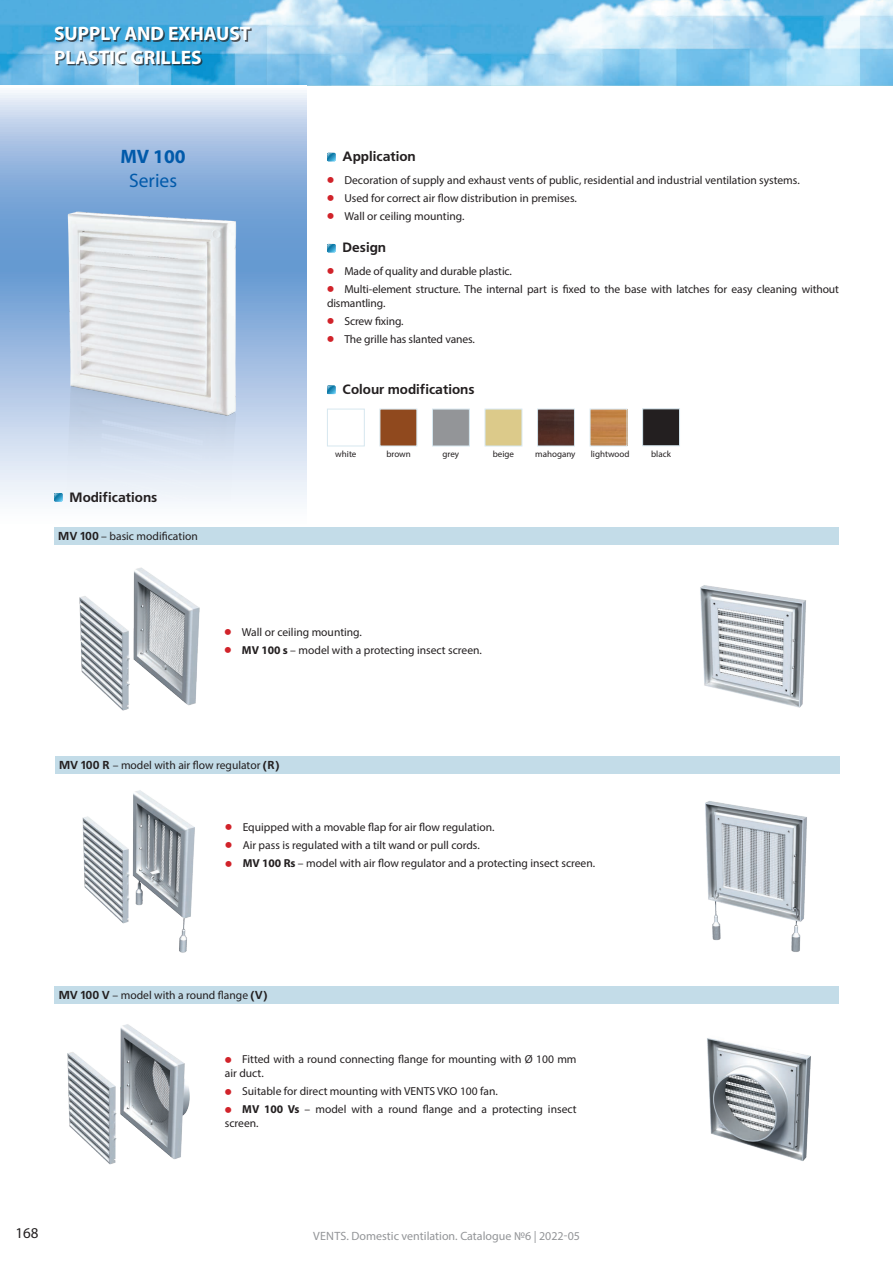
<style>
.page{position:relative;width:893px;height:1263px;background:#fff}
.page>*{position:absolute;margin:0;border:0;box-sizing:border-box;transform-origin:0 0}
.t1{font:700 19.5px/23.4px "Myriad Pro";color:#fff}
.t2{font:19.5px "Myriad Pro";color:#015aaa}
.t3{font:700 19.5px "Myriad Pro";color:#015aaa}
.t4{font:15px "Myriad Pro";color:#231f20}
.t5{font:700 13.5px "Free Set C";color:#231f20}
.t6{font:12px "Myriad Pro";color:#939598}
.t7{font:11.55px/13.8px "Myriad Pro";color:#231f20}
.t8{font:9px "Myriad Pro";color:#231f20}
.s1{font-family:"Free Set C";font-weight:700}
.s2{font-family:"Free Set C";font-weight:700;font-size:17.4px;color:#d1232a}
.s3{font-weight:700}
</style>
<div class="page">
<img style="left:0;top:0;width:893px;height:85px">
<svg style="left:0;top:93px;width:306px;height:452px"></svg>
<div style="left:56px;top:28px;width:196px;height:37px;background:#231f20;opacity:.75"></div>
<svg style="left:327px;top:153px;width:8px;height:8px"></svg>
<svg style="left:327px;top:244px;width:8px;height:8px"></svg>
<div style="left:54px;top:527px;width:785px;height:17px;background:#c3dce8"></div>
<div style="left:55px;top:756px;width:785px;height:17px;background:#c3dce8"></div>
<div style="left:54px;top:986px;width:785px;height:17px;background:#c3dce8"></div>
<img style="left:34px;top:197px;width:239px;height:304px">
<svg style="left:327px;top:385px;width:8px;height:9px"></svg>
<img style="left:79px;top:567px;width:121px;height:144px">
<img style="left:700px;top:585px;width:106px;height:123px">
<img style="left:82px;top:790px;width:113px;height:163px">
<img style="left:705px;top:801px;width:102px;height:151px">
<img style="left:67px;top:1024px;width:123px;height:141px">
<img style="left:707px;top:1038px;width:104px;height:123px">
<div style="left:327px;top:409px;width:38px;height:37px;border:1px solid #d6e7ef"></div>
<div style="left:380px;top:409px;width:37px;height:37px;background:#90491e"></div>
<div style="left:432px;top:409px;width:38px;height:37px;background:#939598;border:1px solid #d6e7ef"></div>
<div style="left:485px;top:409px;width:37px;height:37px;background:#dcca8a;border:1px solid #d6e7ef"></div>
<img style="left:539px;top:411px;width:34px;height:33px">
<div style="left:537px;top:409px;width:38px;height:37px;border:1px solid #d6e7ef"></div>
<img style="left:592px;top:411px;width:33px;height:33px">
<div style="left:642px;top:408px;width:38px;height:38px;background:#231f20;border:1px solid #d6e7ef"></div>
<svg style="left:54px;top:493px;width:8px;height:8px"></svg>
<h1 class="t1" style="left:54px;top:21px;width:198px">SUPPLY AND EXHAUST<br>PLASTIC GRILLES</h1>
<h1 class="t3" style="left:120px;top:144px;width:67px">MV 100</h1>
<h1 class="t2" style="left:129px;top:168px;width:50px">Series</h1>
<p class="t5" style="left:70px;top:489px;width:89px">Modifications</p>
<p class="t7" style="left:58px;top:529px;width:141px"><span class="s1">MV 100</span> – basic modification</p>
<p class="t5" style="left:343px;top:149px;width:75px">Application</p>
<p class="t7" style="left:327px;top:173px;width:474px"><span class="s2">•</span> Decoration of supply and exhaust vents of public, residential and industrial ventilation systems.</p>
<p class="t7" style="left:327px;top:191px;width:251px"><span class="s2">•</span> Used for correct air flow distribution in premises.</p>
<p class="t7" style="left:327px;top:209px;width:139px"><span class="s2">•</span> Wall or ceiling mounting.</p>
<p class="t5" style="left:343px;top:240px;width:45px">Design</p>
<p class="t7" style="left:327px;top:264px;width:186px"><span class="s2">•</span> Made of quality and durable plastic.</p>
<p class="t7" style="left:327px;top:282px;width:513px"><span class="s2">•</span> Multi-element structure. The internal part is fixed to the base with latches for easy cleaning without dismantling.</p>
<p class="t7" style="left:327px;top:314px;width:78px"><span class="s2">•</span> Screw fixing.</p>
<p class="t7" style="left:327px;top:332px;width:149px"><span class="s2">•</span> The grille has slanted vanes.</p>
<p class="t5" style="left:343px;top:382px;width:134px">Colour modifications</p>
<p class="t8" style="left:335px;top:449px;width:23px">white</p>
<p class="t8" style="left:386px;top:449px;width:26px">brown</p>
<p class="t8" style="left:443px;top:449px;width:18px">grey</p>
<p class="t8" style="left:493px;top:449px;width:23px">beige</p>
<p class="t8" style="left:535px;top:449px;width:42px">mahogany</p>
<p class="t8" style="left:591px;top:449px;width:40px">lightwood</p>
<p class="t8" style="left:651px;top:449px;width:21px">black</p>
<p class="t7" style="left:225px;top:625px;width:139px"><span class="s2">•</span> Wall or ceiling mounting.</p>
<p class="t7" style="left:225px;top:643px;width:259px"><span class="s2">•</span> <span class="s3">MV 100 s</span> – model with a protecting insect screen.</p>
<p class="t7" style="left:59px;top:758px;width:222px"><span class="s1">MV 100 R</span> – model with air flow regulator <span class="s1">(R)</span></p>
<p class="t7" style="left:225px;top:820px;width:271px"><span class="s2">•</span> Equipped with a movable flap for air flow regulation.</p>
<p class="t7" style="left:225px;top:838px;width:256px"><span class="s2">•</span> Air pass is regulated with a tilt wand or pull cords.</p>
<p class="t7" style="left:225px;top:856px;width:371px"><span class="s2">•</span> <span class="s3">MV 100 Rs</span> – model with air flow regulator and a protecting insect screen.</p>
<p class="t7" style="left:59px;top:988px;width:210px"><span class="s1">MV 100 V</span> – model with a round flange <span class="s1">(V)</span></p>
<p class="t7" style="left:225px;top:1052px;width:353px"><span class="s2">•</span> Fitted with a round connecting flange for mounting with Ø 100 mm air duct.</p>
<p class="t7" style="left:225px;top:1084px;width:275px"><span class="s2">•</span> Suitable for direct mounting with VENTS VKO 100 fan.</p>
<p class="t7" style="left:225px;top:1102px;width:353px"><span class="s2">•</span> <span class="s3">MV 100 Vs</span> – model with a round flange and a protecting insect screen.</p>
<p class="t4" style="left:15px;top:1224px;width:25px">168</p>
<p class="t6" style="left:313px;top:1229px;width:268px">VENTS. Domestic ventilation. Catalogue №6 | 2022-05</p>
</div>
